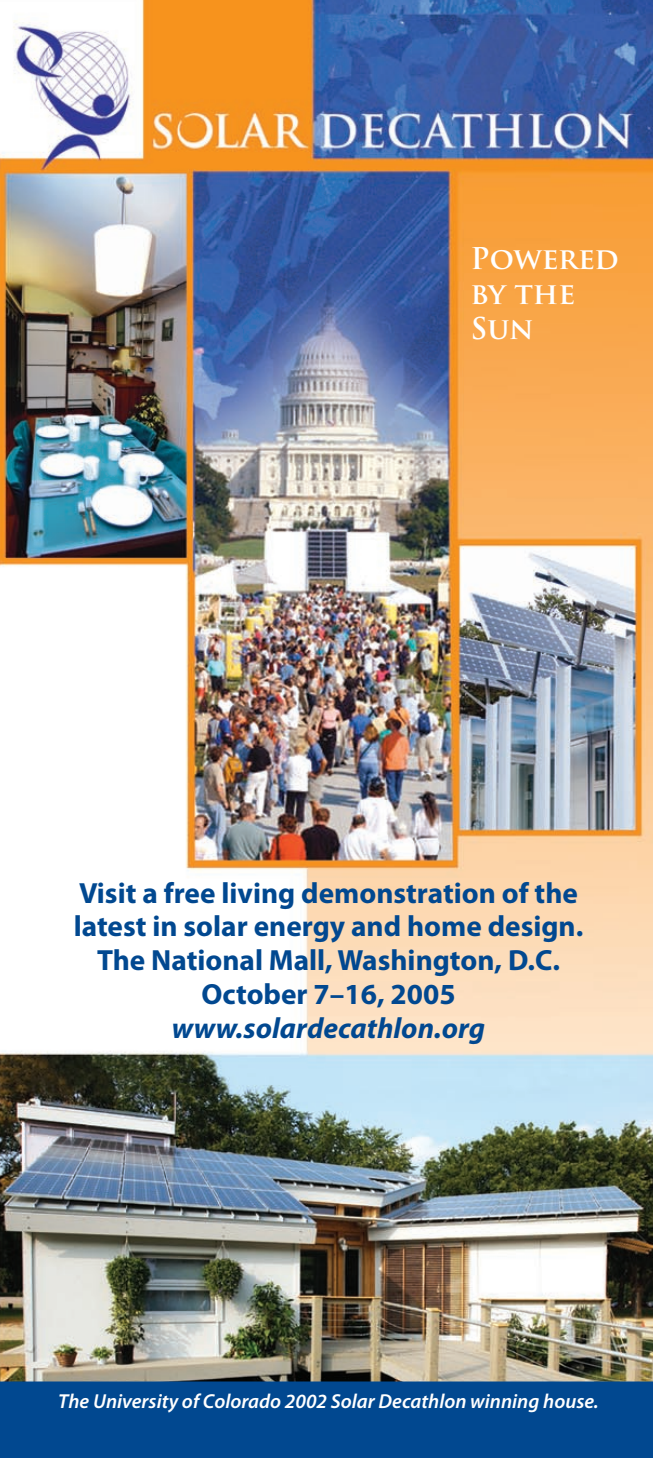
<style>
.page{position:relative;width:653px;height:1458px;background:#fff}
.page>*{position:absolute;margin:0;border:0;box-sizing:border-box;transform-origin:0 0}
.t1{font:700 29.25px/33.8px "Myriad Pro";color:#014890}
.t2{font:italic 700 29.25px "Myriad Pro";color:#014890}
.Titles-blue{font:700 29.25px/35.1px "Trajan Pro";color:#fff}
.t3{font:italic 600 20.25px "Myriad Pro";color:#fff}
</style>
<div class="page">
<img style="left:0;top:0;width:652px;height:1382px">
<div style="left:0;top:1382px;width:652px;height:76px;background:#014890"></div>
<p class="Titles-blue" style="left:470px;top:241px;width:150px">Powered by the<br>Sun</p>
<p class="t1" style="left:74px;top:876px;width:510px">Visit a free living demonstration of the latest in solar energy and home design.</p>
<p class="t1" style="left:97px;top:944px;width:464px">The National Mall, Washington, D.C.</p>
<p class="t1" style="left:201px;top:978px;width:255px">October 7–16, 2005</p>
<p class="t2" style="left:171px;top:1012px;width:315px">www.solardecathlon.org</p>
<p class="t3" style="left:58px;top:1390px;width:541px">The University of Colorado 2002 Solar Decathlon winning house.</p>
</div>
